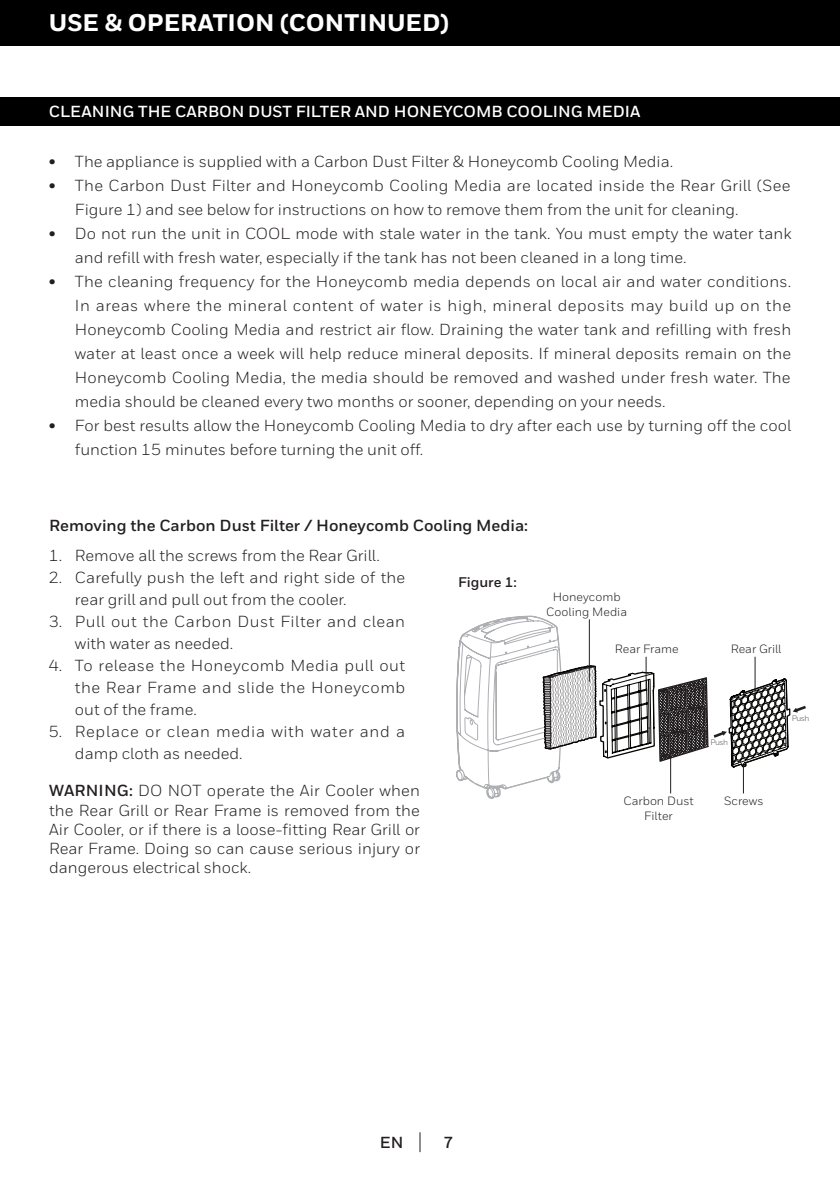
<style>
.page{position:relative;width:840px;height:1191px;background:#fff}
.page>*{position:absolute;margin:0;border:0;box-sizing:border-box;transform-origin:0 0}
.t1{font:800 24px "Honeywell Sans";color:#fff}
.t2{font:16px/24px "Honeywell Sans";color:#231f20}
.t3{font:700 16px "Honeywell Sans";color:#231f20}
.t4{font:16px/22px "Honeywell Sans";letter-spacing:.035em;color:#231f20}
.t5{font:700 16px "Honeywell Sans";color:#fff}
.t6{font:16px/22px "Honeywell Sans";letter-spacing:.04em;color:#231f20}
.t7{font:700 14px "Honeywell Sans";color:#231f20}
.t8{font:12px "Honeywell Sans";color:#231f20}
.t9{font:8px "Honeywell Sans";letter-spacing:-.06em;color:#57585a}
.s1{font-weight:700}
</style>
<div class="page">
<svg style="left:419px;top:1132px;width:1px;height:20px"></svg>
<div style="left:0;top:0;width:839px;height:45px;background:#000001"></div>
<div style="left:0;top:97px;width:839px;height:29px;background:#000001"></div>
<svg style="left:456px;top:615px;width:349px;height:184px"></svg>
<hr style="left:669px;top:744px;width:1px;height:49px;background:#231f20">
<p class="t1" style="left:49px;top:8px;width:401px">USE &amp; OPERATION (CONTINUED)</p>
<p class="t5" style="left:49px;top:102px;width:592px">CLEANING THE CARBON DUST FILTER AND HONEYCOMB COOLING MEDIA</p>
<p class="t2" style="left:75px;top:150px;width:599px">The appliance is supplied with a Carbon Dust Filter &amp; Honeycomb Cooling Media.</p>
<p class="t2" style="left:75px;top:174px;width:716px">The Carbon Dust Filter and Honeycomb Cooling Media are located inside the Rear Grill (See<br>Figure 1) and see below for instructions on how to remove them from the unit for cleaning.</p>
<p class="t2" style="left:75px;top:222px;width:717px">Do not run the unit in COOL mode with stale water in the tank. You must empty the water tank and refill with fresh water, especially if the tank has not been cleaned in a long time.</p>
<p class="t2" style="left:75px;top:270px;width:717px;text-align:justify">The cleaning frequency for the Honeycomb media depends on local air and water conditions.<br>In areas where the mineral content of water is high, mineral deposits may build up on the Honeycomb Cooling Media and restrict air flow. Draining the water tank and refilling with fresh water at least once a week will help reduce mineral deposits. If mineral deposits remain on the Honeycomb Cooling Media, the media should be removed and washed under fresh water. The media should be cleaned every two months or sooner, depending on your needs.</p>
<p class="t2" style="left:75px;top:414px;width:717px">For best results allow the Honeycomb Cooling Media to dry after each use by turning off the cool function 15 minutes before turning the unit off.</p>
<p class="t3" style="left:49px;top:152px;width:8px">•</p>
<p class="t3" style="left:49px;top:176px;width:8px">•</p>
<p class="t3" style="left:49px;top:224px;width:8px">•</p>
<p class="t3" style="left:49px;top:272px;width:8px">•</p>
<p class="t3" style="left:49px;top:416px;width:8px">•</p>
<p class="t3" style="left:49px;top:516px;width:480px">Removing the Carbon Dust Filter / Honeycomb Cooling Media:</p>
<p class="t2" style="left:49px;top:544px;width:15px;line-height:22px">1.<br>2.</p>
<p class="t2" style="left:49px;top:609px;width:15px">3.</p>
<p class="t2" style="left:49px;top:653px;width:15px">4.</p>
<p class="t2" style="left:49px;top:719px;width:15px">5.</p>
<p class="t2" style="left:75px;top:543px;width:306px">Remove all the screws from the Rear Grill.</p>
<p class="t2" style="left:75px;top:566px;width:331px;line-height:22px">Carefully push the left and right side of the rear grill and pull out from the cooler.</p>
<p class="t4" style="left:75px;top:610px;width:331px">Pull out the Carbon Dust Filter and clean with water as needed.</p>
<p class="t2" style="left:75px;top:654px;width:331px;line-height:22px;text-align:justify">To release the Honeycomb Media pull out the Rear Frame and slide the Honeycomb out of the frame.</p>
<p class="t6" style="left:75px;top:720px;width:331px">Replace or clean media with water and a damp cloth as needed.</p>
<p class="t2" style="left:49px;top:781px;width:372px;line-height:19.2px;text-align:justify"><span class="s1">WARNING:</span> DO NOT operate the Air Cooler when the Rear Grill or Rear Frame is removed from the Air Cooler, or if there is a loose-fitting Rear Grill or Rear Frame. Doing so can cause serious injury or dangerous electrical shock.</p>
<p class="t7" style="left:457px;top:573px;width:60px">Figure 1:</p>
<p class="t8" style="left:552px;top:590px;width:69px">Honeycomb</p>
<p class="t8" style="left:546px;top:604px;width:82px">Cooling Media</p>
<p class="t8" style="left:614px;top:642px;width:65px">Rear Frame</p>
<p class="t8" style="left:730px;top:641px;width:52px">Rear Grill</p>
<p class="t9" style="left:710px;top:738px;width:19px">Push</p>
<p class="t8" style="left:623px;top:794px;width:72px">Carbon Dust</p>
<p class="t8" style="left:643px;top:808px;width:30px">Filter</p>
<p class="t8" style="left:723px;top:793px;width:41px">Screws</p>
<p class="t9" style="left:791px;top:713px;width:19px">Push</p>
<p class="t3" style="left:379px;top:1132px;width:25px">EN</p>
<p class="t3" style="left:443px;top:1132px;width:11px">7</p>
</div>
